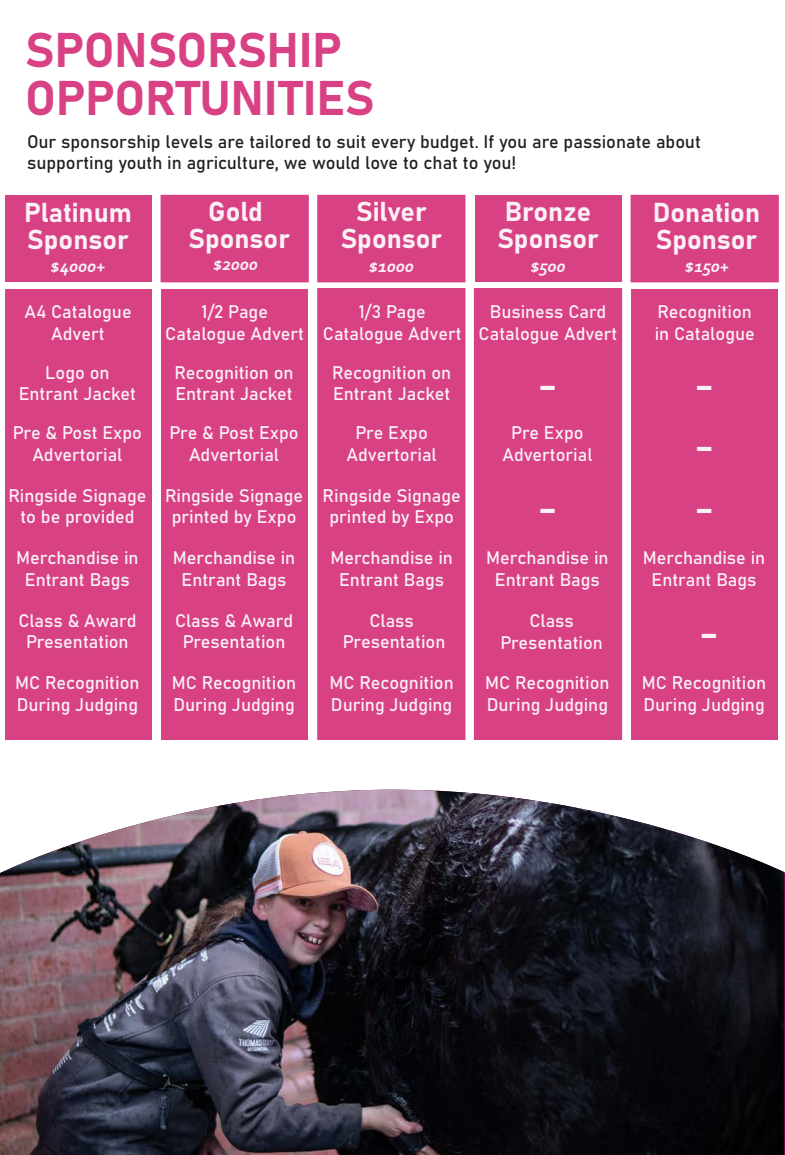
<style>
.page{position:relative;width:785px;height:1155px;background:#fff}
.page>*{position:absolute;margin:0;border:0;box-sizing:border-box;transform-origin:0 0}
.t1{font:48px "Bahnschrift";letter-spacing:-.01em;color:#d84285}
.t2{font:43.5px "Bahnschrift";color:#faf1f5}
.t3{font:27px/27px "Bahnschrift";color:#faf1f5}
.t4{font:18px/21.6px "Bahnschrift";color:#faf1f5;text-align:center}
.t5{font:18px "Bahnschrift";color:#231f20}
.t6{font:italic 700 18px "Corbel";color:#faf1f5}
</style>
<div class="page">
<div style="left:5px;top:289px;width:146px;height:450px;background:#d84285"></div>
<div style="left:161px;top:289px;width:147px;height:450px;background:#d84285"></div>
<div style="left:317px;top:288px;width:148px;height:452px;background:#d84285;border:2px solid #d84285"></div>
<div style="left:474px;top:288px;width:148px;height:452px;background:#d84285"></div>
<div style="left:631px;top:289px;width:147px;height:450px;background:#d84285"></div>
<div style="left:5px;top:196px;width:146px;height:86px;background:#d84285"></div>
<div style="left:161px;top:195px;width:148px;height:87px;background:#d84285"></div>
<div style="left:317px;top:195px;width:148px;height:87px;background:#d84285"></div>
<div style="left:475px;top:196px;width:146px;height:86px;background:#d84285"></div>
<div style="left:631px;top:195px;width:148px;height:87px;background:#d84285"></div>
<img style="left:0;top:790px;width:784px;height:365px">
<p class="t1" style="left:25px;top:14px;width:318px">SPONSORSHIP</p>
<p class="t1" style="left:25px;top:62px;width:351px">OPPORTUNITIES</p>
<p class="t5" style="left:27px;top:128px;width:675px">Our sponsorship levels are tailored to suit every budget. If you are passionate about</p>
<p class="t5" style="left:27px;top:149px;width:491px">supporting youth in agriculture, we would love to chat to you!</p>
<p class="t3" style="left:24px;top:197px;width:109px">Platinum<br>Sponsor</p>
<p class="t3" style="left:208px;top:196px;width:56px">Gold</p>
<p class="t3" style="left:188px;top:223px;width:103px">Sponsor</p>
<p class="t3" style="left:341px;top:196px;width:103px;text-align:center">Silver<br>Sponsor</p>
<p class="t3" style="left:497px;top:196px;width:103px">Bronze<br>Sponsor</p>
<p class="t3" style="left:653px;top:197px;width:109px">Donation<br>Sponsor</p>
<p class="t6" style="left:50px;top:255px;width:57px">$4000+</p>
<p class="t6" style="left:213px;top:253px;width:46px">$2000</p>
<p class="t6" style="left:369px;top:255px;width:46px">$1000</p>
<p class="t6" style="left:530px;top:255px;width:37px">$500</p>
<p class="t6" style="left:685px;top:255px;width:46px">$150+</p>
<p class="t4" style="left:24px;top:300px;width:109px">A4 Catalogue</p>
<p class="t4" style="left:51px;top:321px;width:55px">Advert</p>
<p class="t4" style="left:45px;top:360px;width:66px">Logo on</p>
<p class="t4" style="left:19px;top:382px;width:119px">Entrant Jacket</p>
<p class="t4" style="left:201px;top:300px;width:68px">1/2 Page</p>
<p class="t4" style="left:165px;top:321px;width:140px">Catalogue Advert</p>
<p class="t4" style="left:175px;top:360px;width:121px">Recognition on</p>
<p class="t4" style="left:175px;top:382px;width:119px">Entrant Jacket</p>
<p class="t4" style="left:359px;top:300px;width:69px">1/3 Page</p>
<p class="t4" style="left:323px;top:321px;width:140px">Catalogue Advert</p>
<p class="t4" style="left:490px;top:300px;width:118px">Business Card</p>
<p class="t4" style="left:479px;top:321px;width:140px">Catalogue Advert</p>
<p class="t4" style="left:657px;top:300px;width:96px">Recognition</p>
<p class="t4" style="left:655px;top:321px;width:101px">in Catalogue</p>
<p class="t4" style="left:332px;top:360px;width:121px">Recognition on</p>
<p class="t4" style="left:333px;top:382px;width:119px">Entrant Jacket</p>
<p class="t2" style="left:694px;top:351px;width:22px">-</p>
<p class="t2" style="left:537px;top:351px;width:22px">-</p>
<p class="t4" style="left:13px;top:421px;width:131px">Pre &amp; Post Expo<br>Advertorial</p>
<p class="t4" style="left:169px;top:421px;width:131px">Pre &amp; Post Expo<br>Advertorial</p>
<p class="t4" style="left:355px;top:421px;width:74px">Pre Expo</p>
<p class="t4" style="left:347px;top:443px;width:92px">Advertorial</p>
<p class="t4" style="left:511px;top:421px;width:74px">Pre Expo</p>
<p class="t4" style="left:502px;top:443px;width:92px">Advertorial</p>
<p class="t2" style="left:694px;top:411px;width:22px">-</p>
<p class="t4" style="left:8px;top:483px;width:140px">Ringside Signage to be provided</p>
<p class="t4" style="left:165px;top:483px;width:140px">Ringside Signage</p>
<p class="t4" style="left:172px;top:505px;width:126px">printed by Expo</p>
<p class="t4" style="left:323px;top:483px;width:140px">Ringside Signage</p>
<p class="t4" style="left:329px;top:505px;width:126px">printed by Expo</p>
<p class="t2" style="left:537px;top:474px;width:22px">-</p>
<p class="t2" style="left:694px;top:474px;width:22px">-</p>
<p class="t4" style="left:16px;top:546px;width:124px">Merchandise in<br>Entrant Bags</p>
<p class="t4" style="left:173px;top:546px;width:124px">Merchandise in<br>Entrant Bags</p>
<p class="t4" style="left:330px;top:546px;width:124px">Merchandise in<br>Entrant Bags</p>
<p class="t4" style="left:486px;top:546px;width:124px">Merchandise in<br>Entrant Bags</p>
<p class="t4" style="left:643px;top:546px;width:124px">Merchandise in<br>Entrant Bags</p>
<p class="t4" style="left:18px;top:608px;width:120px">Class &amp; Award<br>Presentation</p>
<p class="t4" style="left:175px;top:608px;width:120px">Class &amp; Award<br>Presentation</p>
<p class="t4" style="left:343px;top:608px;width:104px">Class<br>Presentation</p>
<p class="t4" style="left:500px;top:609px;width:104px">Class<br>Presentation</p>
<p class="t4" style="left:15px;top:671px;width:126px;text-align:left">MC Recognition<br>During Judging</p>
<p class="t4" style="left:172px;top:671px;width:126px;text-align:left">MC Recognition<br>During Judging</p>
<p class="t4" style="left:329px;top:671px;width:126px;text-align:left">MC Recognition<br>During Judging</p>
<p class="t4" style="left:485px;top:671px;width:126px;text-align:left">MC Recognition<br>During Judging</p>
<p class="t4" style="left:642px;top:671px;width:126px;text-align:left">MC Recognition<br>During Judging</p>
<p class="t2" style="left:698px;top:599px;width:22px">-</p>
</div>
